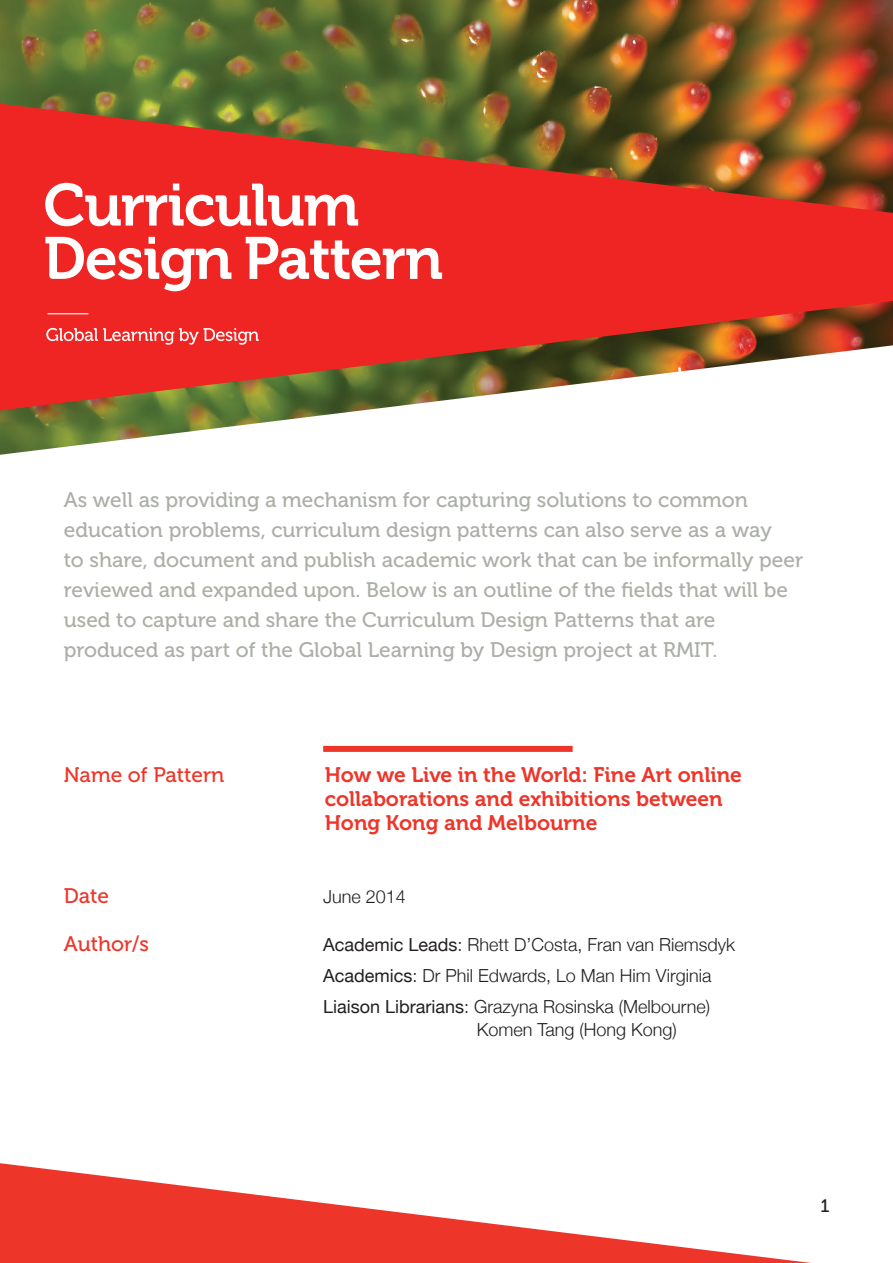
<style>
.page{position:relative;width:893px;height:1263px;background:#fff}
.page>*{position:absolute;margin:0;border:0;box-sizing:border-box;transform-origin:0 0}
.Lead{font:21px/30px "Museo 500";color:#abafa7}
.PatternName{font:21px/24px "Museo 700";color:#ee3529}
.PatternName-2{font:21px "Museo 500";color:#ee3529}
.Body{font:21px "Museo 500";color:#ee3529}
.Body-2{font:300 18px/22.5px "Helvetica Neue";color:#231f20}
.t1{font:18px "Museo 500";color:#231f20}
.s1{font-weight:400}
</style>
<div class="page">
<svg style="left:0;top:1163px;width:811px;height:100px"></svg>
<img style="left:0;top:0;width:893px;height:455px">
<svg style="left:0;top:104px;width:893px;height:306px;background:#c34834"></svg>
<svg style="left:45px;top:183px;width:397px;height:108px"></svg>
<hr style="left:47px;top:313px;width:41px;height:1px;background:#fff">
<svg style="left:46px;top:328px;width:213px;height:17px;background:#f25b5a"></svg>
<div style="left:323px;top:746px;width:250px;height:6px;background:#ee3529"></div>
<p class="Lead" style="left:64px;top:485px;width:741px">As well as providing a mechanism for capturing solutions to common education problems, curriculum design patterns can also serve as a way<br>to share, document and publish academic work that can be informally peer reviewed and expanded upon. Below is an outline of the fields that will be used to capture and share the Curriculum Design Patterns that are</p>
<p class="Lead" style="left:64px;top:635px;width:655px">produced as part of the Global Learning by Design project at RMIT.</p>
<p class="PatternName-2" style="left:64px;top:763px;width:162px">Name of Pattern</p>
<p class="PatternName" style="left:325px;top:763px;width:419px">How we Live in the World: Fine Art online collaborations and exhibitions between<br>Hong Kong and Melbourne</p>
<p class="Body" style="left:64px;top:884px;width:47px">Date</p>
<p class="Body-2" style="left:323px;top:884px;width:84px">June 2014</p>
<p class="Body" style="left:64px;top:932px;width:87px">Author/s</p>
<p class="Body-2" style="left:323px;top:932px;width:414px"><span class="s1">Academic Leads</span>: Rhett D’Costa, Fran van Riemsdyk</p>
<p class="Body-2" style="left:323px;top:963px;width:390px"><span class="s1">Academics</span>: Dr Phil Edwards, Lo Man Him Virginia</p>
<p class="Body-2" style="left:477px;top:994px;width:235px;text-indent:-154px"><span class="s1">Liaison Librarians</span>: Grazyna Rosinska (Melbourne)<br>Komen Tang (Hong Kong)</p>
<p class="t1" style="left:820px;top:1195px;width:11px">1</p>
</div>
